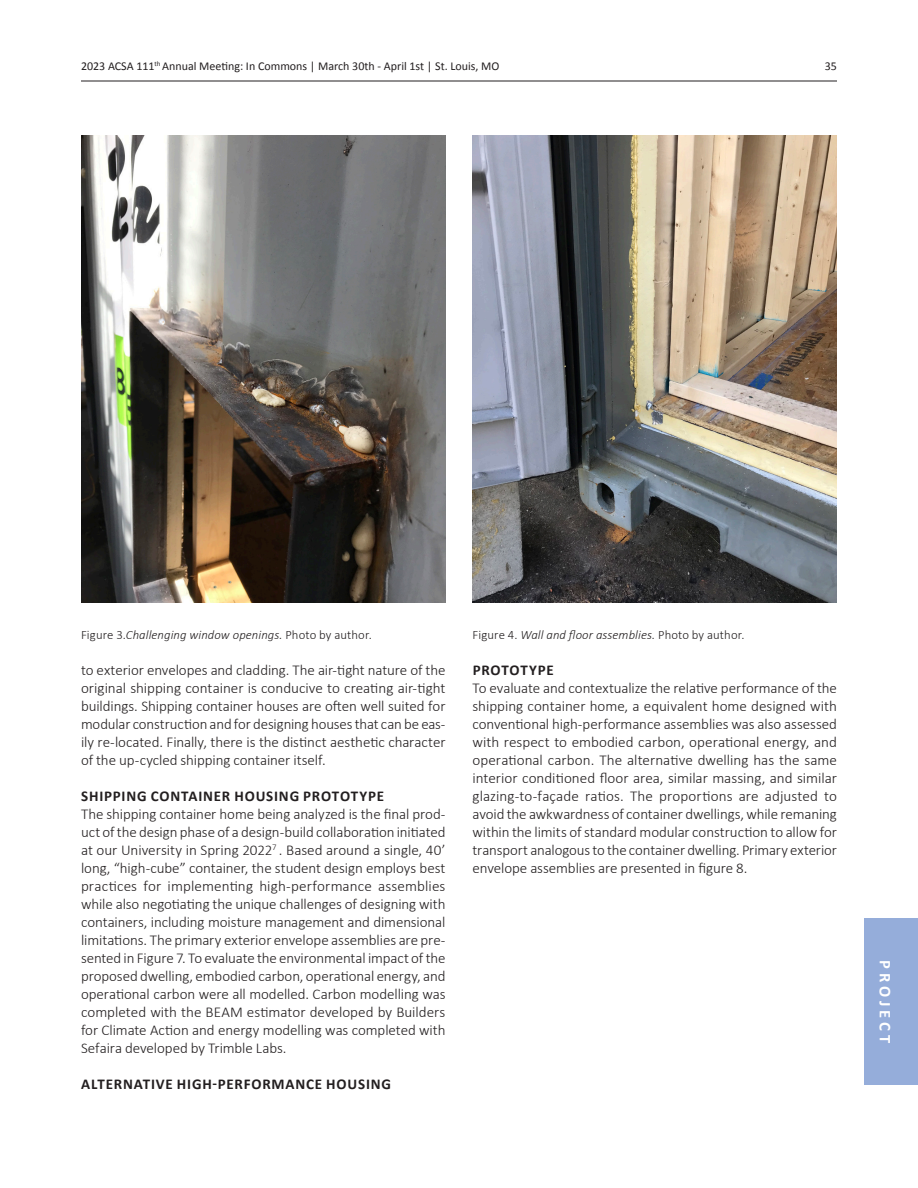
<style>
.page{position:relative;width:918px;height:1188px;background:#fff}
.page>*{position:absolute;margin:0;border:0;box-sizing:border-box;transform-origin:0 0}
.t1{font:700 16.5px "Calibri";letter-spacing:.235em;color:#fff}
._06_Main_Body_Text{font:300 15px/18px "Calibri";letter-spacing:-.005em;color:#231f20;text-align:justify}
._05_Section_Header{font:700 15px "Calibri";letter-spacing:.055em;color:#231f20}
._07_Caption_Text{font:italic 300 12.75px "Calibri";letter-spacing:.005em;color:#231f20}
.t2{font:12px "Calibri";color:#231f20}
.s1{font-style:normal}
</style>
<div class="page">
<hr style="left:81px;top:81px;width:756px;height:1px;background:#231f20">
<div style="left:864px;top:918px;width:54px;height:167px;background:#95adda"></div>
<img style="left:472px;top:135px;width:365px;height:468px">
<img style="left:81px;top:135px;width:365px;height:468px">
<p class="t2" style="left:81px;top:57px;width:420px">2023 ACSA 111<sup>th</sup> Annual Meeting: In Commons | March 30th - April 1st | St. Louis, MO</p>
<p class="t2" style="left:825px;top:57px;width:14px">35</p>
<p class="_07_Caption_Text" style="left:81px;top:627px;width:292px"><span class="s1">Figure 3.</span>Challenging window openings. <span class="s1">Photo by author.</span></p>
<p class="_07_Caption_Text" style="left:472px;top:627px;width:274px"><span class="s1">Figure 4.</span> Wall and floor assemblies. <span class="s1">Photo by author.</span></p>
<p class="_06_Main_Body_Text" style="left:81px;top:661px;width:366px">to exterior envelopes and cladding. The air-tight nature of the original shipping container is conducive to creating air-tight buildings. Shipping container houses are often well suited for modular construction and for designing houses that can be eas&shy;ily re-located. Finally, there is the distinct aesthetic character of the up-cycled shipping container itself.</p>
<p class="_05_Section_Header" style="left:81px;top:785px;width:304px">SHIPPING CONTAINER HOUSING PROTOTYPE</p>
<p class="_06_Main_Body_Text" style="left:81px;top:805px;width:366px">The shipping container home being analyzed is the final prod&shy;uct of the design phase of a design-build collaboration initiated at our University in Spring 2022<sup>7</sup> . Based around a single, 40’ long, “high-cube” container, the student design employs best practices for implementing high-performance assemblies while also negotiating the unique challenges of designing with containers, including moisture management and dimensional limitations. The primary exterior envelope assemblies are pre&shy;sented in Figure 7. To evaluate the environmental impact of the proposed dwelling, embodied carbon, operational energy, and operational carbon were all modelled. Carbon modelling was completed with the BEAM estimator developed by Builders for Climate Action and energy modelling was completed with Sefaira developed by Trimble Labs.</p>
<p class="_05_Section_Header" style="left:81px;top:1073px;width:311px">ALTERNATIVE HIGH-PERFORMANCE HOUSING</p>
<p class="_05_Section_Header" style="left:473px;top:659px;width:82px">PROTOTYPE</p>
<p class="_06_Main_Body_Text" style="left:472px;top:679px;width:366px">To evaluate and contextualize the relative performance of the shipping container home, a equivalent home designed with conventional high-performance assemblies was also assessed with respect to embodied carbon, operational energy, and operational carbon. The alternative dwelling has the same interior conditioned floor area, similar massing, and similar glazing-to-façade ratios. The proportions are adjusted to avoid the awkwardness of container dwellings, while remaning within the limits of standard modular construction to allow for transport analogous to the container dwelling. Primary exterior envelope assemblies are presented in figure 8.</p>
<p class="t1" style="left:897px;top:960px;width:85px;rotate:90deg">PROJECT</p>
</div>
